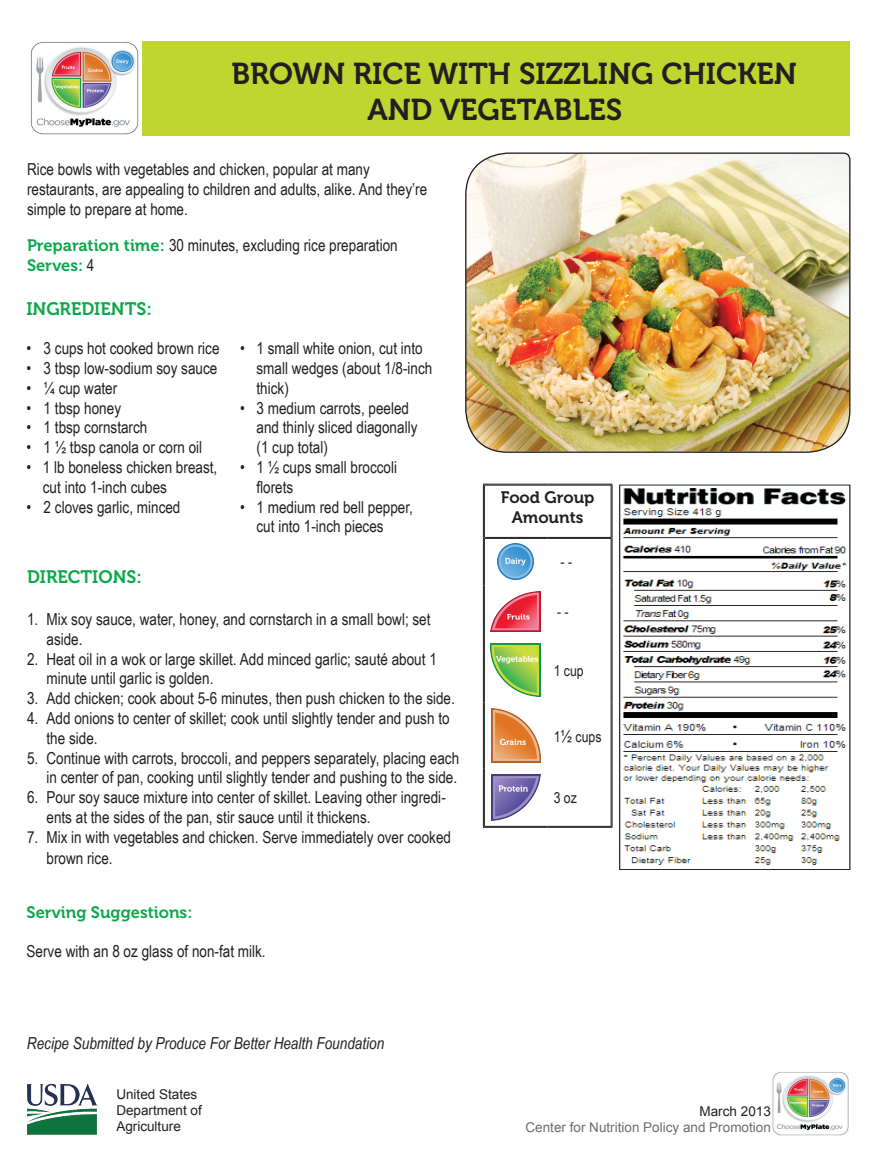
<style>
.page{position:relative;width:891px;height:1175px;background:#fff}
.page>*{position:absolute;margin:0;border:0;box-sizing:border-box;transform-origin:0 0}
.t1{font:30px/36px "Museo 700";color:#231f20}
.t2{font:18px "Museo 700";color:#0ca84b}
.t3{font:16.5px/19.8px "Arial Narrow";color:#231f20}
.t4{font:italic 16.5px "Arial Narrow";color:#231f20}
.t5{font:16.5px "Museo 700";color:#0ca84b}
.t6{font:16.5px/19.8px "Museo 700";color:#231f20;text-align:center}
.t7{font:15px "Arial Narrow";color:#231f20}
.t8{font:13.5px/16.2px "Arial";color:#231f20}
.t9{font:13.5px "Arial";color:#6c6d70}
.s1{font-family:"Museo 700";color:#0ca84b}
.s2{font-family:"Arial Narrow";color:#231f20}
.s3{font-size:16.5px}
</style>
<div class="page">
<div style="left:140px;top:41px;width:710px;height:95px;background:#bed630"></div>
<img style="left:465px;top:152px;width:386px;height:301px">
<img style="left:27px;top:1083px;width:70px;height:51px">
<img style="left:772px;top:1072px;width:77px;height:64px">
<hr style="left:611px;top:538px;width:1px;height:47px;background:#231f20">
<hr style="left:612px;top:538px;width:1px;height:47px;background:#231f20">
<hr style="left:611px;top:585px;width:1px;height:53px;background:#231f20">
<hr style="left:612px;top:585px;width:1px;height:53px;background:#231f20">
<hr style="left:611px;top:638px;width:1px;height:64px;background:#231f20">
<hr style="left:612px;top:638px;width:1px;height:64px;background:#231f20">
<hr style="left:611px;top:702px;width:1px;height:66px;background:#231f20">
<hr style="left:612px;top:702px;width:1px;height:66px;background:#231f20">
<hr style="left:611px;top:768px;width:1px;height:58px;background:#231f20">
<hr style="left:612px;top:768px;width:1px;height:59px;background:#231f20">
<hr style="left:611px;top:485px;width:1px;height:52px;background:#231f20">
<hr style="left:612px;top:484px;width:1px;height:54px;background:#231f20">
<hr style="left:484px;top:537px;width:64px;height:1px;background:#231f20">
<hr style="left:484px;top:538px;width:64px;height:1px;background:#231f20">
<hr style="left:548px;top:537px;width:63px;height:1px;background:#231f20">
<hr style="left:548px;top:538px;width:63px;height:1px;background:#231f20">
<hr style="left:483px;top:484px;width:65px;height:1px;background:#231f20">
<hr style="left:484px;top:485px;width:64px;height:1px;background:#231f20">
<hr style="left:483px;top:484px;width:1px;height:54px;background:#231f20">
<hr style="left:484px;top:485px;width:1px;height:52px;background:#231f20">
<hr style="left:548px;top:484px;width:64px;height:1px;background:#231f20">
<hr style="left:548px;top:485px;width:63px;height:1px;background:#231f20">
<hr style="left:483px;top:538px;width:1px;height:47px;background:#231f20">
<hr style="left:484px;top:538px;width:1px;height:47px;background:#231f20">
<hr style="left:483px;top:585px;width:1px;height:53px;background:#231f20">
<hr style="left:484px;top:585px;width:1px;height:53px;background:#231f20">
<hr style="left:483px;top:638px;width:1px;height:64px;background:#231f20">
<hr style="left:484px;top:638px;width:1px;height:64px;background:#231f20">
<hr style="left:483px;top:702px;width:1px;height:66px;background:#231f20">
<hr style="left:484px;top:702px;width:1px;height:66px;background:#231f20">
<hr style="left:483px;top:768px;width:1px;height:59px;background:#231f20">
<hr style="left:484px;top:768px;width:1px;height:58px;background:#231f20">
<hr style="left:484px;top:826px;width:64px;height:1px;background:#231f20">
<hr style="left:483px;top:827px;width:65px;height:1px;background:#231f20">
<hr style="left:548px;top:826px;width:63px;height:1px;background:#231f20">
<hr style="left:548px;top:827px;width:64px;height:1px;background:#231f20">
<img style="left:498px;top:544px;width:36px;height:35px">
<img style="left:491px;top:591px;width:49px;height:40px">
<img style="left:491px;top:644px;width:50px;height:52px">
<img style="left:491px;top:708px;width:49px;height:54px">
<img style="left:491px;top:774px;width:49px;height:46px">
<img style="left:31px;top:41px;width:110px;height:95px">
<img style="left:619px;top:484px;width:232px;height:386px">
<h1 class="t1" style="left:368px;top:56px;width:431px;text-indent:-136px">Brown Rice with Sizzling Chicken and Vegetables</h1>
<p class="t3" style="left:27px;top:159px;width:402px">Rice bowls with vegetables and chicken, popular at many restaurants, are appealing to children and adults, alike. And they’re simple to prepare at home.</p>
<p class="t3" style="left:27px;top:234px;width:372px"><span class="s1">Preparation time:</span> 30 minutes, excluding rice preparation</p>
<p class="t5" style="left:27px;top:256px;width:69px">Serves: <span class="s2">4</span></p>
<p class="t2" style="left:26px;top:298px;width:12px">INGREDIENT</p>
<p class="t2" style="left:136px;top:298px;width:17px">S:</p>
<p class="t3" style="left:26px;top:338px;width:195px">• 3 cups hot cooked brown rice</p>
<p class="t3" style="left:26px;top:357px;width:192px">• 3 tbsp low-sodium soy sauce</p>
<p class="t3" style="left:26px;top:377px;width:92px">• ¼ cup water</p>
<p class="t3" style="left:26px;top:397px;width:96px">• 1 tbsp honey</p>
<p class="t3" style="left:26px;top:417px;width:123px">• 1 tbsp cornstarch</p>
<p class="t3" style="left:26px;top:437px;width:177px">• 1 ½ tbsp canola or corn oil</p>
<p class="t3" style="left:43px;top:456px;width:176px;text-indent:-16px">• 1 lb boneless chicken breast, cut into 1-inch cubes</p>
<p class="t3" style="left:26px;top:496px;width:156px">• 2 cloves garlic, minced</p>
<p class="t3" style="left:257px;top:338px;width:177px;text-indent:-16px">• 1 small white onion, cut into small wedges (about 1/8-inch thick)</p>
<p class="t3" style="left:257px;top:397px;width:162px;text-indent:-16px">• 3 medium carrots, peeled and thinly sliced diagonally (1 cup total)</p>
<p class="t3" style="left:257px;top:456px;width:142px;text-indent:-16px">• 1 ½ cups small broccoli florets</p>
<p class="t3" style="left:257px;top:496px;width:158px;text-indent:-16px">• 1 medium red bell pepper, cut into 1-inch pieces</p>
<p class="t2" style="left:27px;top:567px;width:12px">DIRECTION</p>
<p class="t2" style="left:127px;top:567px;width:17px">S:</p>
<p class="t3" style="left:47px;top:608px;width:386px;text-indent:-20px">1. Mix soy sauce, water, honey, and cornstarch in a small bowl; set aside.</p>
<p class="t3" style="left:47px;top:648px;width:392px;text-indent:-20px">2. Heat oil in a wok or large skillet. Add minced garlic; sauté about 1 minute until garlic is golden.</p>
<p class="t3" style="left:27px;top:688px;width:429px">3. Add chicken; cook about 5-6 minutes, then push chicken to the side.</p>
<p class="t3" style="left:47px;top:707px;width:405px;text-indent:-20px">4. Add onions to center of skillet; cook until slightly tender and push to the side.</p>
<p class="t3" style="left:27px;top:747px;width:434px;text-align:right">5. Continue with carrots, broccoli, and peppers separately, placing each in center of pan, cooking until slightly tender and pushing to the side.</p>
<p class="t3" style="left:47px;top:787px;width:401px;text-indent:-20px">6. Pour soy sauce mixture into center of skillet. Leaving other ingredi&shy;ents at the sides of the pan, stir sauce until it thickens.</p>
<p class="t3" style="left:47px;top:825px;width:406px;line-height:21.6px;text-indent:-20px">7. Mix in with vegetables and chicken. Serve immediately over cooked brown rice.</p>
<p class="t5" style="left:27px;top:902px;width:167px">Serving Suggestions:</p>
<p class="t3" style="left:27px;top:940px;width:241px">Serve with an 8 oz glass of non-fat milk.</p>
<p class="t4" style="left:27px;top:1031px;width:359px">Recipe Submitted by Produce For Better Health Foundation</p>
<p class="t8" style="left:116px;top:1086px;width:87px">United States<br>Department of<br>Agriculture</p>
<p class="t6" style="left:501px;top:487px;width:95px">Food Group<br>Amounts</p>
<p class="t7" style="left:561px;top:551px;width:13px">--</p>
<p class="t7" style="left:557px;top:601px;width:13px">--</p>
<p class="t7" style="left:554px;top:659px;width:32px">1 cup</p>
<p class="t7" style="left:554px;top:725px;width:49px">1<span class="s3">½</span> cups</p>
<p class="t7" style="left:554px;top:787px;width:25px">3 oz</p>
<p class="t8" style="left:700px;top:1103px;width:73px">March 2013</p>
<p class="t9" style="left:526px;top:1118px;width:247px">Center for Nutrition Policy and Promotion</p>
</div>
